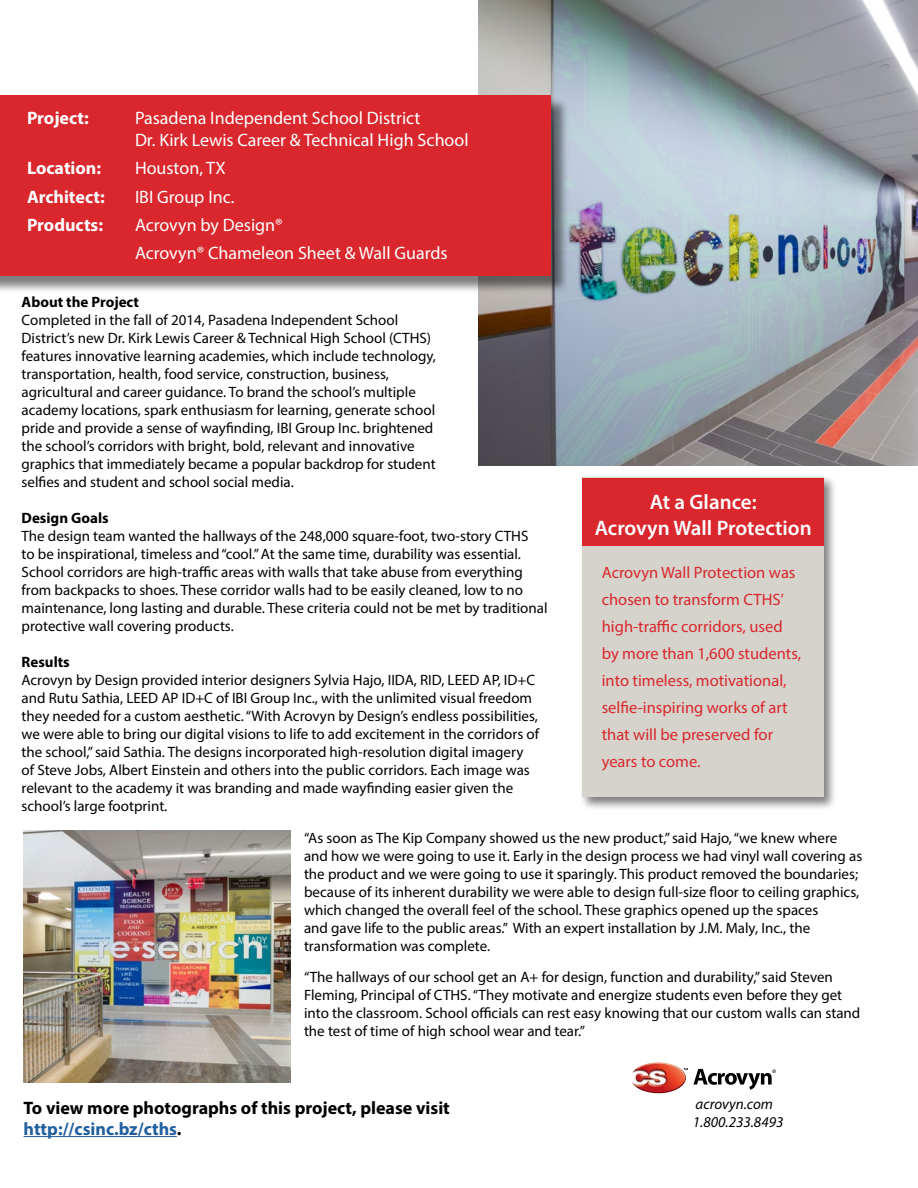
<style>
.page{position:relative;width:918px;height:1188px;background:#fff}
.page>*{position:absolute;margin:0;border:0;box-sizing:border-box;transform-origin:0 0}
.t1{font:600 21px/25.2px "Myriad Pro";color:#fff;text-align:center}
.t2{font:18px/21.6px "Myriad Pro";color:#fff}
.t3{font:700 18px/21px "Myriad Pro";color:#000}
.t4{font:700 18px "Myriad Pro";color:#fff}
.t5{font:16.5px/27px "Myriad Pro";color:#d9272d}
.t6{font:15px/18px "Myriad Pro";color:#000}
.t7{font:700 15px "Myriad Pro";color:#000}
.t8{font:italic 15px/18px "Myriad Pro";color:#000}
.s1{color:#215e9e}
</style>
<div class="page">
<img style="left:632px;top:1062px;width:52px;height:31px">
<svg style="left:684px;top:1068px;width:92px;height:22px"></svg>
<img style="left:478px;top:0;width:440px;height:465px">
<div style="left:0;top:97px;width:570px;height:196px;background:#000;opacity:.5"></div>
<div style="left:0;top:95px;width:551px;height:180px;background:#d9272d"></div>
<div style="left:580px;top:475px;width:257px;height:336px;background:#000;opacity:.5"></div>
<div style="left:582px;top:478px;width:242px;height:319px;background:#d6d3cd"></div>
<div style="left:582px;top:479px;width:242px;height:67px;background:#d9272d"></div>
<img style="left:24px;top:831px;width:267px;height:251px">
<hr style="left:24px;top:1136px;width:153px;height:1px;background:#215e9e">
<p class="t4" style="left:27px;top:106px;width:63px">Project:</p>
<p class="t2" style="left:135px;top:107px;width:335px">Pasadena Independent School District<br>Dr. Kirk Lewis Career &amp; Technical High School</p>
<p class="t4" style="left:27px;top:156px;width:76px">Location:</p>
<p class="t2" style="left:135px;top:157px;width:92px">Houston, TX</p>
<p class="t4" style="left:27px;top:185px;width:79px">Architect:</p>
<p class="t2" style="left:135px;top:185px;width:101px">IBI Group Inc.</p>
<p class="t4" style="left:27px;top:213px;width:78px">Products:</p>
<p class="t2" style="left:135px;top:210px;width:314px;line-height:28.3px">Acrovyn by Design®<br>Acrovyn® Chameleon Sheet &amp; Wall Guards</p>
<p class="t7" style="left:22px;top:292px;width:119px">About the Project</p>
<p class="t6" style="left:22px;top:311px;width:416px">Completed in the fall of 2014, Pasadena Independent School District’s new Dr. Kirk Lewis Career &amp; Technical High School (CTHS) features innovative learning academies, which include technology, transportation, health, food service, construction, business, agricultural and career guidance. To brand the school’s multiple academy locations, spark enthusiasm for learning, generate school pride and provide a sense of wayfinding, IBI Group Inc. brightened the school’s corridors with bright, bold, relevant and innovative graphics that immediately became a popular backdrop for student selfies and student and school social media.</p>
<p class="t7" style="left:22px;top:508px;width:89px">Design Goals</p>
<p class="t6" style="left:22px;top:527px;width:528px">The design team wanted the hallways of the 248,000 square-foot, two-story CTHS<br>to be inspirational, timeless and “cool.” At the same time, durability was essential.<br>School corridors are high-traffic areas with walls that take abuse from everything from backpacks to shoes. These corridor walls had to be easily cleaned, low to no maintenance, long lasting and durable. These criteria could not be met by traditional protective wall covering products.</p>
<p class="t7" style="left:22px;top:652px;width:50px">Results</p>
<p class="t6" style="left:22px;top:671px;width:519px">Acrovyn by Design provided interior designers Sylvia Hajo, IIDA, RID, LEED AP, ID+C and Rutu Sathia, LEED AP ID+C of IBI Group Inc., with the unlimited visual freedom they needed for a custom aesthetic. “With Acrovyn by Design’s endless possibilities, we were able to bring our digital visions to life to add excitement in the corridors of the school,” said Sathia. The designs incorporated high-resolution digital imagery of Steve Jobs, Albert Einstein and others into the public corridors. Each image was relevant to the academy it was branding and made wayfinding easier given the school’s large footprint.</p>
<p class="t6" style="left:304px;top:829px;width:560px">“As soon as The Kip Company showed us the new product,” said Hajo, “we knew where and how we were going to use it. Early in the design process we had vinyl wall covering as the product and we were going to use it sparingly. This product removed the boundaries; because of its inherent durability we were able to design full-size floor to ceiling graphics, which changed the overall feel of the school. These graphics opened up the spaces<br>and gave life to the public areas.” With an expert installation by J.M. Maly, Inc., the transformation was complete.</p>
<p class="t6" style="left:304px;top:968px;width:558px">“The hallways of our school get an A+ for design, function and durability,” said Steven Fleming, Principal of CTHS. “They motivate and energize students even before they get into the classroom. School officials can rest easy knowing that our custom walls can stand the test of time of high school wear and tear.”</p>
<h1 class="t1" style="left:595px;top:489px;width:218px">At a Glance:<br>Acrovyn Wall Protection</h1>
<p class="t5" style="left:602px;top:559px;width:201px">Acrovyn Wall Protection was chosen to transform CTHS’ high-traffic corridors, used by more than 1,600 students, into timeless, motivational, selfie-inspiring works of art that will be preserved for years to come.</p>
<p class="t3" style="left:24px;top:1097px;width:428px">To view more photographs of this project, please visit <span class="s1">http://csinc.bz/cths</span>.</p>
<p class="t8" style="left:693px;top:1095px;width:92px">acrovyn.com<br>1.800.233.8493</p>
</div>
